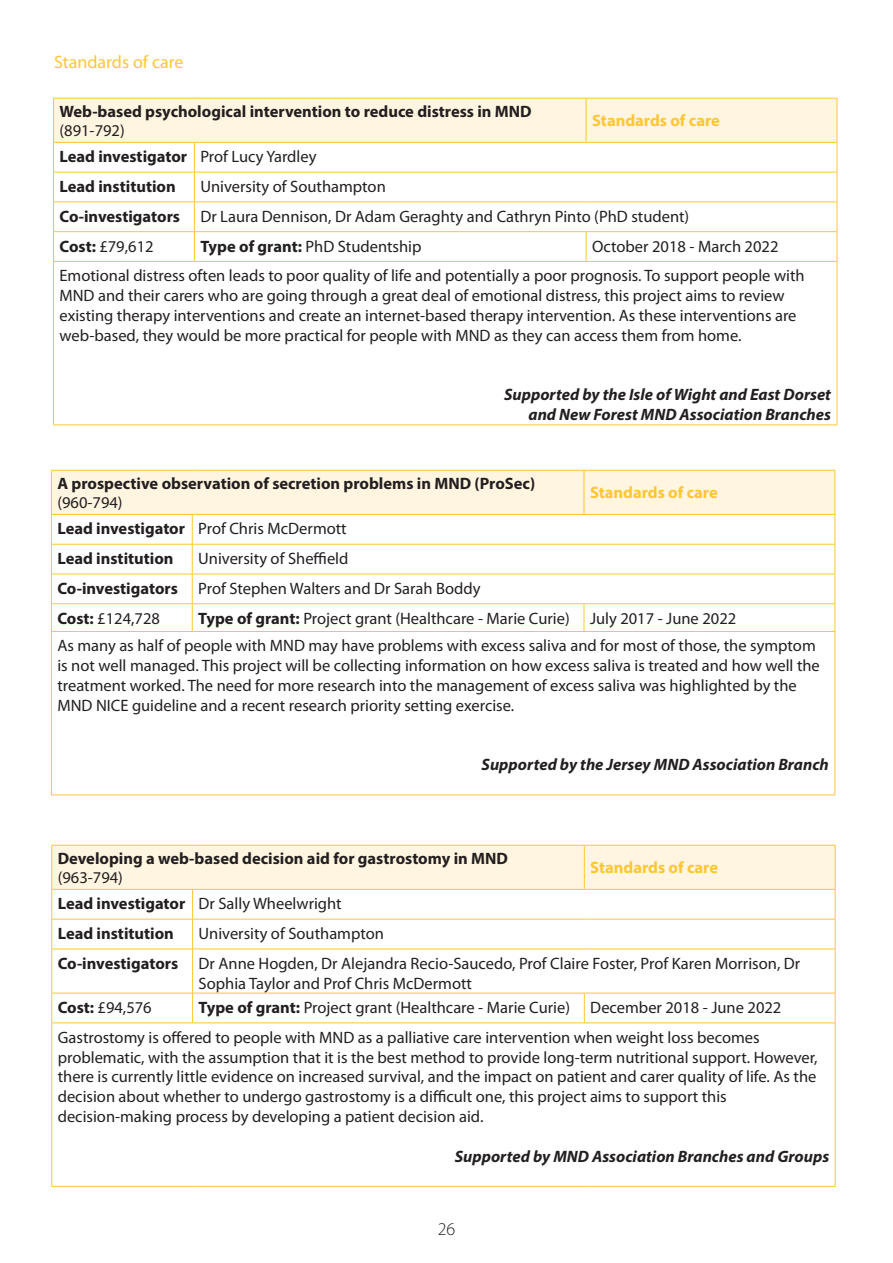
<style>
.page{position:relative;width:893px;height:1263px;background:#fff}
.page>*{position:absolute;margin:0;border:0;box-sizing:border-box;transform-origin:0 0}
.t1{font:18px "Myriad Pro";color:#ffc634}
.t2{font:300 18px "Myriad Pro";color:#231f20}
.t3{font:16.5px/19.8px "Myriad Pro";color:#231f20}
.t4{font:700 16.5px "Myriad Pro";color:#231f20}
.t5{font:italic 700 16.5px "Myriad Pro";color:#231f20}
.t6{font:700 16.5px "Myriad Pro";color:#ffc634}
.s1{font-weight:700}
</style>
<div class="page">
<svg style="left:53px;top:98px;width:785px;height:163px"></svg>
<hr style="left:53px;top:261px;width:141px;height:1px;background:#ffc634">
<hr style="left:53px;top:262px;width:1px;height:162px;background:#ffc634">
<hr style="left:194px;top:261px;width:392px;height:1px;background:#ffc634">
<hr style="left:586px;top:261px;width:251px;height:1px;background:#ffc634">
<hr style="left:837px;top:262px;width:1px;height:162px;background:#ffc634">
<hr style="left:53px;top:424px;width:141px;height:1px;background:#ffc634">
<hr style="left:194px;top:424px;width:392px;height:1px;background:#ffc634">
<hr style="left:586px;top:424px;width:251px;height:1px;background:#ffc634">
<svg style="left:51px;top:845px;width:785px;height:103px"></svg>
<hr style="left:51px;top:948px;width:142px;height:1px;background:#ffc634">
<hr style="left:51px;top:949px;width:1px;height:44px;background:#ffc634">
<hr style="left:193px;top:948px;width:391px;height:1px;background:#ffc634">
<hr style="left:192px;top:949px;width:1px;height:44px;background:#ffc634">
<hr style="left:584px;top:948px;width:252px;height:1px;background:#ffc634">
<hr style="left:835px;top:949px;width:1px;height:44px;background:#ffc634">
<hr style="left:51px;top:993px;width:142px;height:1px;background:#ffc634">
<svg style="left:51px;top:993px;width:1px;height:29px"></svg>
<hr style="left:193px;top:993px;width:391px;height:1px;background:#ffc634">
<svg style="left:192px;top:993px;width:1px;height:29px"></svg>
<hr style="left:584px;top:993px;width:252px;height:1px;background:#ffc634">
<svg style="left:584px;top:993px;width:1px;height:29px"></svg>
<svg style="left:835px;top:993px;width:1px;height:29px"></svg>
<hr style="left:51px;top:1022px;width:142px;height:1px;background:#ffc634">
<hr style="left:51px;top:1023px;width:1px;height:163px;background:#ffc634">
<hr style="left:193px;top:1022px;width:391px;height:1px;background:#ffc634">
<hr style="left:584px;top:1022px;width:252px;height:1px;background:#ffc634">
<hr style="left:835px;top:1023px;width:1px;height:163px;background:#ffc634">
<hr style="left:51px;top:1186px;width:142px;height:1px;background:#ffc634">
<hr style="left:193px;top:1186px;width:391px;height:1px;background:#ffc634">
<hr style="left:584px;top:1186px;width:252px;height:1px;background:#ffc634">
<svg style="left:51px;top:470px;width:784px;height:161px"></svg>
<hr style="left:51px;top:631px;width:141px;height:1px;background:#ffc634">
<hr style="left:51px;top:632px;width:1px;height:162px;background:#ffc634">
<hr style="left:192px;top:631px;width:392px;height:1px;background:#ffc634">
<hr style="left:584px;top:631px;width:251px;height:1px;background:#ffc634">
<hr style="left:834px;top:632px;width:1px;height:162px;background:#ffc634">
<hr style="left:51px;top:794px;width:141px;height:1px;background:#ffc634">
<hr style="left:192px;top:794px;width:392px;height:1px;background:#ffc634">
<hr style="left:584px;top:794px;width:251px;height:1px;background:#ffc634">
<p class="t1" style="left:54px;top:50px;width:131px">Standards of care</p>
<p class="t4" style="left:60px;top:100px;width:474px">Web-based psychological intervention to reduce distress in MND</p>
<p class="t3" style="left:60px;top:121px;width:67px">(891-792)</p>
<p class="t6" style="left:592px;top:109px;width:129px">Standards of care</p>
<p class="t4" style="left:60px;top:146px;width:129px">Lead investigator</p>
<p class="t3" style="left:200px;top:147px;width:118px">Prof Lucy Yardley</p>
<p class="t4" style="left:60px;top:176px;width:118px">Lead institution</p>
<p class="t3" style="left:200px;top:176px;width:187px">University of Southampton</p>
<p class="t4" style="left:60px;top:205px;width:122px">Co-investigators</p>
<p class="t3" style="left:200px;top:206px;width:490px">Dr Laura Dennison, Dr Adam Geraghty and Cathryn Pinto (PhD student)</p>
<p class="t3" style="left:60px;top:236px;width:96px"><span class="s1">Cost:</span> £79,612</p>
<p class="t3" style="left:200px;top:236px;width:223px"><span class="s1">Type of grant:</span> PhD Studentship</p>
<p class="t3" style="left:592px;top:236px;width:188px">October 2018 - March 2022</p>
<p class="t3" style="left:60px;top:266px;width:747px">Emotional distress often leads to poor quality of life and potentially a poor prognosis. To support people with<br>MND and their carers who are going through a great deal of emotional distress, this project aims to review</p>
<p class="t3" style="left:60px;top:305px;width:738px">existing therapy interventions and create an internet-based therapy intervention. As these interventions are web-based, they would be more practical for people with MND as they can access them from home.</p>
<p class="t5" style="left:504px;top:384px;width:328px">Supported by the Isle of Wight and East Dorset</p>
<p class="t5" style="left:528px;top:404px;width:304px">and New Forest MND Association Branches</p>
<p class="t4" style="left:57px;top:472px;width:479px">A prospective observation of secretion problems in MND (ProSec)</p>
<p class="t3" style="left:57px;top:493px;width:67px">(960-794)</p>
<p class="t6" style="left:590px;top:481px;width:129px">Standards of care</p>
<p class="t4" style="left:57px;top:518px;width:129px">Lead investigator</p>
<p class="t3" style="left:198px;top:519px;width:150px">Prof Chris McDermott</p>
<p class="t4" style="left:57px;top:548px;width:118px">Lead institution</p>
<p class="t3" style="left:198px;top:548px;width:152px">University of Sheffield</p>
<p class="t4" style="left:57px;top:577px;width:122px">Co-investigators</p>
<p class="t3" style="left:198px;top:578px;width:284px">Prof Stephen Walters and Dr Sarah Boddy</p>
<p class="t3" style="left:57px;top:608px;width:104px"><span class="s1">Cost:</span> £124,728</p>
<p class="t3" style="left:198px;top:608px;width:373px"><span class="s1">Type of grant:</span> Project grant (Healthcare - Marie Curie)</p>
<p class="t3" style="left:590px;top:608px;width:148px">July 2017 - June 2022</p>
<p class="t3" style="left:57px;top:636px;width:764px">As many as half of people with MND may have problems with excess saliva and for most of those, the symptom is not well managed. This project will be collecting information on how excess saliva is treated and how well the treatment worked. The need for more research into the management of excess saliva was highlighted by the MND NICE guideline and a recent research priority setting exercise.</p>
<p class="t5" style="left:482px;top:754px;width:349px">Supported by the Jersey MND Association Branch</p>
<p class="t4" style="left:58px;top:847px;width:452px">Developing a web-based decision aid for gastrostomy in MND</p>
<p class="t3" style="left:58px;top:868px;width:67px">(963-794)</p>
<p class="t6" style="left:590px;top:856px;width:129px">Standards of care</p>
<p class="t4" style="left:58px;top:893px;width:129px">Lead investigator</p>
<p class="t3" style="left:199px;top:893px;width:145px">Dr Sally Wheelwright</p>
<p class="t4" style="left:58px;top:923px;width:118px">Lead institution</p>
<p class="t3" style="left:199px;top:923px;width:187px">University of Southampton</p>
<p class="t4" style="left:58px;top:952px;width:122px">Co-investigators</p>
<p class="t3" style="left:199px;top:953px;width:603px">Dr Anne Hogden, Dr Alejandra Recio-Saucedo, Prof Claire Foster, Prof Karen Morrison, Dr<br>Sophia Taylor and Prof Chris McDermott</p>
<p class="t3" style="left:58px;top:997px;width:96px"><span class="s1">Cost:</span> £94,576</p>
<p class="t3" style="left:199px;top:997px;width:373px"><span class="s1">Type of grant:</span> Project grant (Healthcare - Marie Curie)</p>
<p class="t3" style="left:590px;top:997px;width:193px">December 2018 - June 2022</p>
<p class="t3" style="left:58px;top:1027px;width:703px">Gastrostomy is offered to people with MND as a palliative care intervention when weight loss becomes</p>
<p class="t3" style="left:58px;top:1047px;width:761px;text-align:justify">problematic, with the assumption that it is the best method to provide long-term nutritional support. However, there is currently little evidence on increased survival, and the impact on patient and carer quality of life. As the decision about whether to undergo gastrostomy is a difficult one, this project aims to support this</p>
<p class="t3" style="left:58px;top:1106px;width:427px">decision-making process by developing a patient decision aid.</p>
<p class="t5" style="left:455px;top:1145px;width:376px">Supported by MND Association Branches and Groups</p>
<p class="t2" style="left:438px;top:1218px;width:19px">26</p>
</div>
